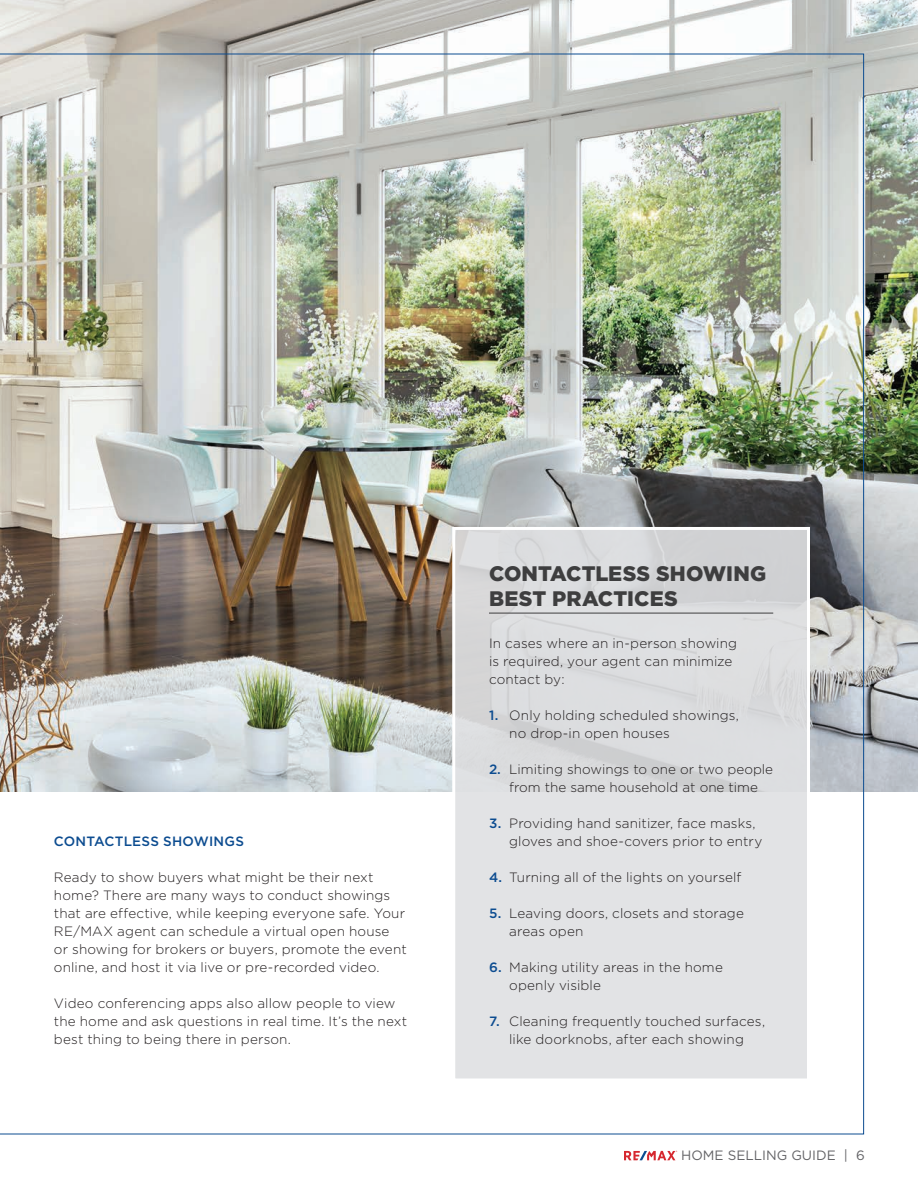
<style>
.page{position:relative;width:918px;height:1188px;background:#fff}
.page>*{position:absolute;margin:0;border:0;box-sizing:border-box;transform-origin:0 0}
.t1{font:900 21px/25.2px "Gotham HTF";letter-spacing:.005em;color:#3e3e3f}
.t2{font:300 13.5px/18px "Gotham HTF";letter-spacing:.01em;color:#231f20}
.t3{font:500 13.5px "Gotham HTF";letter-spacing:.015em;color:#0c4c90}
.t4{font:13.5px "Gotham HTF";color:#636366}
.s1{font-weight:500;color:#0c4c90}
</style>
<div class="page">
<img style="left:0;top:0;width:918px;height:792px">
<img style="left:0;top:54px;width:864px;height:1080px">
<svg style="left:624px;top:1151px;width:53px;height:9px"></svg>
<div style="left:454px;top:528px;width:354px;height:552px;background:#e0e1e3"></div>
<hr style="left:489px;top:613px;width:284px;height:1px;background:#3e3e3f">
<div style="left:452px;top:527px;width:358px;height:555px;border:3px solid #fff"></div>
<p class="t3" style="left:54px;top:834px;width:191px">CONTACTLESS SHOWINGS</p>
<p class="t2" style="left:54px;top:868px;width:354px">Ready to show buyers what might be their next home? There are many ways to conduct showings that are effective, while keeping everyone safe. Your RE/MAX agent can schedule a virtual open house or showing for brokers or buyers, promote the event online, and host it via live or pre-recorded video.</p>
<p class="t2" style="left:54px;top:994px;width:355px">Video conferencing apps also allow people to view the home and ask questions in real time. It’s the next best thing to being there in person.</p>
<h1 class="t1" style="left:489px;top:560px;width:279px">CONTACTLESS SHOWING<br>BEST PRACTICES</h1>
<p class="t2" style="left:489px;top:634px;width:250px">In cases where an in-person showing is required, your agent can minimize contact by:</p>
<p class="t2" style="left:509px;top:706px;width:231px;text-indent:-20px"><span class="s1">1.</span> Only holding scheduled showings, no drop-in open houses</p>
<p class="t2" style="left:489px;top:760px;width:286px;text-align:center"><span class="s1">2.</span> Limiting showings to one or two people from the same household at one time</p>
<p class="t2" style="left:509px;top:814px;width:255px;text-indent:-20px"><span class="s1">3.</span> Providing hand sanitizer, face masks, gloves and shoe-covers prior to entry</p>
<p class="t2" style="left:489px;top:868px;width:254px"><span class="s1">4.</span> Turning all of the lights on yourself</p>
<p class="t2" style="left:509px;top:904px;width:236px;text-indent:-20px"><span class="s1">5.</span> Leaving doors, closets and storage areas open</p>
<p class="t2" style="left:509px;top:958px;width:215px;text-indent:-20px"><span class="s1">6.</span> Making utility areas in the home openly visible</p>
<p class="t2" style="left:489px;top:1012px;width:278px;text-align:center"><span class="s1">7.</span> Cleaning frequently touched surfaces, like doorknobs, after each showing</p>
<p class="t4" style="left:681px;top:1148px;width:185px">HOME SELLING GUIDE | 6</p>
</div>
